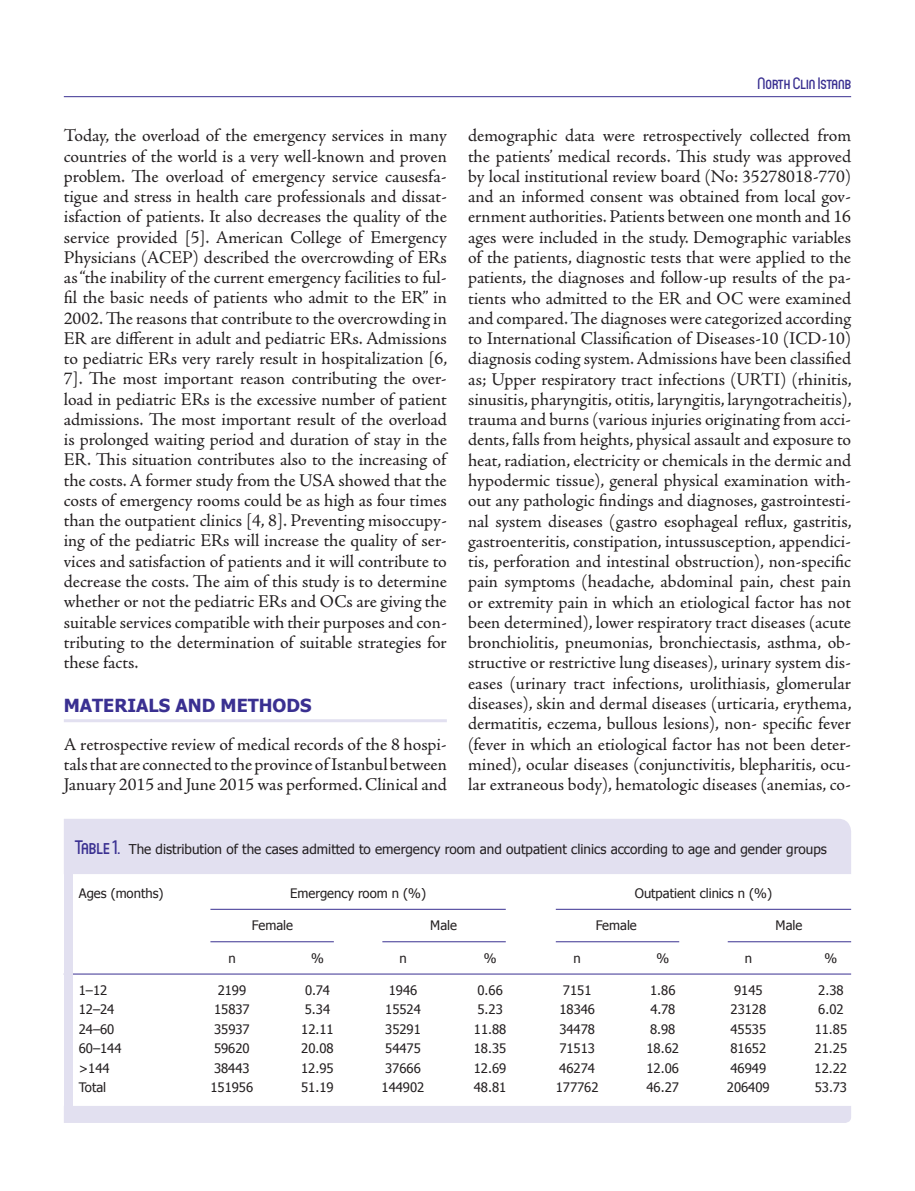
<style>
.page{position:relative;width:915px;height:1191px;background:#fff}
.page>*{position:absolute;margin:0;border:0;box-sizing:border-box;transform-origin:0 0}
.t1{font:18px/20.2px "Adobe Jenson Pro";color:#231f20;text-align:justify}
.t2{font:700 18px "Tahoma";color:#3a3091}
.t3{font:500 16.5px "Circula";color:#3a3091}
.t4{font:13.5px "Tahoma";color:#231f20}
.t5{font:13.05px "Tahoma";color:#231f20}
.s1{font-family:"Circula";font-weight:500;font-size:19.5px;color:#3a3091}
</style>
<div class="page">
<hr style="left:64px;top:719px;width:382px;height:3px;background:#e2e0f0">
<hr style="left:64px;top:96px;width:786px;height:1px;background:#3a3091">
<div style="left:64px;top:1106px;width:786px;height:17px;background:#e2e0f0"></div>
<div style="left:64px;top:819px;width:786px;height:55px;background:#e2e0f0"></div>
<hr style="left:555px;top:909px;width:295px;height:1px;background:#3a3091">
<hr style="left:210px;top:909px;width:295px;height:1px;background:#3a3091">
<hr style="left:727px;top:941px;width:123px;height:1px;background:#3a3091">
<hr style="left:555px;top:941px;width:124px;height:1px;background:#3a3091">
<hr style="left:382px;top:941px;width:123px;height:1px;background:#3a3091">
<hr style="left:210px;top:941px;width:124px;height:1px;background:#3a3091">
<hr style="left:64px;top:973px;width:786px;height:1px;background:#3a3091">
<div style="left:64px;top:868px;width:8px;height:246px;background:#e2e0f0"></div>
<p class="t1" style="left:64px;top:126px;width:385px">Today, the overload of the emergency services in many countries of the world is a very well-known and proven problem. The overload of emergency service causesfa&shy;tigue and stress in health care professionals and dissat&shy;isfaction of patients. It also decreases the quality of the service provided [5]. American College of Emergency Physicians (ACEP) described the overcrowding of ERs as “the inability of the current emergency facilities to ful&shy;fil the basic needs of patients who admit to the ER” in 2002. The reasons that contribute to the overcrowding in ER are different in adult and pediatric ERs. Admissions to pediatric ERs very rarely result in hospitalization [6, 7]. The most important reason contributing the over&shy;load in pediatric ERs is the excessive number of patient admissions. The most important result of the overload is prolonged waiting period and duration of stay in the ER. This situation contributes also to the increasing of the costs. A former study from the USA showed that the costs of emergency rooms could be as high as four times than the outpatient clinics [4, 8]. Preventing misoccupy&shy;ing of the pediatric ERs will increase the quality of ser&shy;vices and satisfaction of patients and it will contribute to decrease the costs. The aim of this study is to determine whether or not the pediatric ERs and OCs are giving the suitable services compatible with their purposes and con&shy;tributing to the determination of suitable strategies for these facts.</p>
<p class="t2" style="left:64px;top:693px;width:249px">MATERIALS AND METHODS</p>
<p class="t1" style="left:64px;top:734px;width:384px">A retrospective review of medical records of the 8 hospi&shy;tals that are connected to the province of Istanbul between January 2015 and June 2015 was performed. Clinical and</p>
<p class="t3" style="left:757px;top:73px;width:95px">North Clin Istanb</p>
<p class="t1" style="left:468px;top:126px;width:385px">demographic data were retrospectively collected from the patients’ medical records. This study was approved by local institutional review board (No: 35278018-770) and an informed consent was obtained from local gov&shy;ernment authorities. Patients between one month and 16 ages were included in the study. Demographic variables of the patients, diagnostic tests that were applied to the patients, the diagnoses and follow-up results of the pa&shy;tients who admitted to the ER and OC were examined and compared. The diagnoses were categorized according to International Classification of Diseases-10 (ICD-10) diagnosis coding system. Admissions have been classified as; Upper respiratory tract infections (URTI) (rhinitis, sinusitis, pharyngitis, otitis, laryngitis, laryngotracheitis), trauma and burns (various injuries originating from acci&shy;dents, falls from heights, physical assault and exposure to heat, radiation, electricity or chemicals in the dermic and hypodermic tissue), general physical examination with&shy;out any pathologic findings and diagnoses, gastrointesti&shy;nal system diseases (gastro esophageal reflux, gastritis, gastroenteritis, constipation, intussusception, appendici&shy;tis, perforation and intestinal obstruction), non-specific pain symptoms (headache, abdominal pain, chest pain or extremity pain in which an etiological factor has not been determined), lower respiratory tract diseases (acute bronchiolitis, pneumonias, bronchiectasis, asthma, ob&shy;structive or restrictive lung diseases), urinary system dis&shy;eases (urinary tract infections, urolithiasis, glomerular diseases), skin and dermal diseases (urticaria, erythema, dermatitis, eczema, bullous lesions), non- specific fever (fever in which an etiological factor has not been deter&shy;mined), ocular diseases (conjunctivitis, blepharitis, ocu&shy;lar extraneous body), hematologic diseases (anemias, co-</p>
<p class="t4" style="left:75px;top:839px;width:753px"><span class="s1">Table 1.</span> The distribution of the cases admitted to emergency room and outpatient clinics according to age and gender groups</p>
<p class="t5" style="left:79px;top:884px;width:86px">Ages (months)</p>
<p class="t5" style="left:290px;top:884px;width:137px">Emergency room n (%)</p>
<p class="t5" style="left:634px;top:884px;width:139px">Outpatient clinics n (%)</p>
<p class="t5" style="left:252px;top:917px;width:43px">Female</p>
<p class="t5" style="left:430px;top:917px;width:28px">Male</p>
<p class="t5" style="left:595px;top:917px;width:43px">Female</p>
<p class="t5" style="left:775px;top:917px;width:28px">Male</p>
<p class="t5" style="left:228px;top:949px;width:9px">n</p>
<p class="t5" style="left:311px;top:949px;width:14px">%</p>
<p class="t5" style="left:399px;top:949px;width:9px">n</p>
<p class="t5" style="left:483px;top:949px;width:14px">%</p>
<p class="t5" style="left:573px;top:949px;width:9px">n</p>
<p class="t5" style="left:656px;top:949px;width:14px">%</p>
<p class="t5" style="left:744px;top:949px;width:9px">n</p>
<p class="t5" style="left:824px;top:949px;width:14px">%</p>
<p class="t5" style="left:79px;top:981px;width:30px">1–12</p>
<p class="t5" style="left:218px;top:981px;width:30px">2199</p>
<p class="t5" style="left:305px;top:981px;width:27px">0.74</p>
<p class="t5" style="left:388px;top:981px;width:30px">1946</p>
<p class="t5" style="left:477px;top:981px;width:27px">0.66</p>
<p class="t5" style="left:562px;top:981px;width:30px">7151</p>
<p class="t5" style="left:650px;top:981px;width:27px">1.86</p>
<p class="t5" style="left:733px;top:981px;width:30px">9145</p>
<p class="t5" style="left:818px;top:981px;width:27px">2.38</p>
<p class="t5" style="left:79px;top:1001px;width:37px">12–24</p>
<p class="t5" style="left:214px;top:1001px;width:37px">15837</p>
<p class="t5" style="left:305px;top:1001px;width:27px">5.34</p>
<p class="t5" style="left:385px;top:1001px;width:37px">15524</p>
<p class="t5" style="left:477px;top:1001px;width:27px">5.23</p>
<p class="t5" style="left:559px;top:1001px;width:37px">18346</p>
<p class="t5" style="left:650px;top:1001px;width:26px">4.78</p>
<p class="t5" style="left:730px;top:1001px;width:37px">23128</p>
<p class="t5" style="left:818px;top:1001px;width:27px">6.02</p>
<p class="t5" style="left:79px;top:1020px;width:37px">24–60</p>
<p class="t5" style="left:214px;top:1020px;width:37px">35937</p>
<p class="t5" style="left:301px;top:1020px;width:34px">12.11</p>
<p class="t5" style="left:385px;top:1020px;width:37px">35291</p>
<p class="t5" style="left:473px;top:1020px;width:34px">11.88</p>
<p class="t5" style="left:559px;top:1020px;width:37px">34478</p>
<p class="t5" style="left:650px;top:1020px;width:27px">8.98</p>
<p class="t5" style="left:730px;top:1020px;width:37px">45535</p>
<p class="t5" style="left:814px;top:1020px;width:34px">11.85</p>
<p class="t5" style="left:79px;top:1040px;width:44px">60–144</p>
<p class="t5" style="left:214px;top:1040px;width:37px">59620</p>
<p class="t5" style="left:301px;top:1040px;width:34px">20.08</p>
<p class="t5" style="left:385px;top:1040px;width:37px">54475</p>
<p class="t5" style="left:473px;top:1040px;width:34px">18.35</p>
<p class="t5" style="left:559px;top:1040px;width:37px">71513</p>
<p class="t5" style="left:646px;top:1040px;width:34px">18.62</p>
<p class="t5" style="left:730px;top:1040px;width:37px">81652</p>
<p class="t5" style="left:814px;top:1040px;width:34px">21.25</p>
<p class="t5" style="left:79px;top:1059px;width:32px">&gt;144</p>
<p class="t5" style="left:214px;top:1059px;width:37px">38443</p>
<p class="t5" style="left:301px;top:1059px;width:34px">12.95</p>
<p class="t5" style="left:385px;top:1059px;width:37px">37666</p>
<p class="t5" style="left:473px;top:1059px;width:34px">12.69</p>
<p class="t5" style="left:559px;top:1059px;width:37px">46274</p>
<p class="t5" style="left:646px;top:1059px;width:34px">12.06</p>
<p class="t5" style="left:730px;top:1059px;width:37px">46949</p>
<p class="t5" style="left:814px;top:1059px;width:34px">12.22</p>
<p class="t5" style="left:79px;top:1079px;width:29px">Total</p>
<p class="t5" style="left:210px;top:1079px;width:44px">151956</p>
<p class="t5" style="left:301px;top:1079px;width:34px">51.19</p>
<p class="t5" style="left:381px;top:1079px;width:44px">144902</p>
<p class="t5" style="left:473px;top:1079px;width:34px">48.81</p>
<p class="t5" style="left:555px;top:1079px;width:44px">177762</p>
<p class="t5" style="left:646px;top:1079px;width:34px">46.27</p>
<p class="t5" style="left:726px;top:1079px;width:44px">206409</p>
<p class="t5" style="left:814px;top:1079px;width:34px">53.73</p>
</div>
